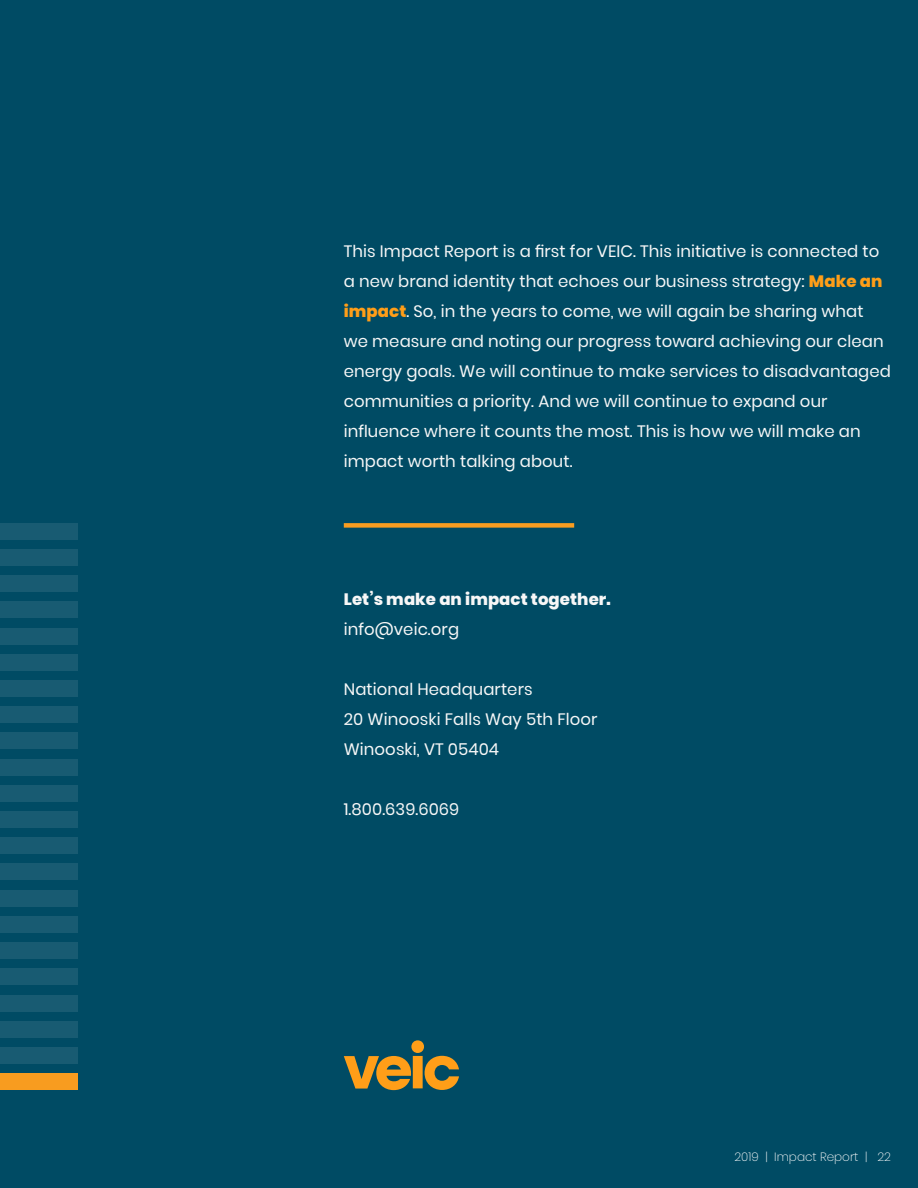
<style>
.page{position:relative;width:918px;height:1188px;background:#004b64}
.page>*{position:absolute;margin:0;border:0;box-sizing:border-box;transform-origin:0 0}
.t1{font:16.5px/30px "Poppins";letter-spacing:.005em;color:#f7f7f7}
.t2{font:800 16.5px "Poppins";letter-spacing:.005em;color:#f7f7f7}
.t3{font:200 12px "Poppins";color:#fff}
.s1{font-weight:800;color:#ff9e18}
</style>
<div class="page">
<svg style="left:344px;top:1040px;width:115px;height:50px"></svg>
<div style="left:344px;top:523px;width:230px;height:5px;background:#f99d20"></div>
<div style="left:0;top:811px;width:78px;height:17px;background:#185b72"></div>
<div style="left:0;top:654px;width:78px;height:16px;background:#185b72"></div>
<div style="left:0;top:969px;width:78px;height:16px;background:#185b72"></div>
<div style="left:0;top:576px;width:78px;height:16px;background:#185b72"></div>
<div style="left:0;top:890px;width:78px;height:16px;background:#185b72"></div>
<div style="left:0;top:733px;width:78px;height:16px;background:#185b72"></div>
<div style="left:0;top:1047px;width:78px;height:17px;background:#185b72"></div>
<div style="left:0;top:523px;width:78px;height:16px;background:#185b72"></div>
<div style="left:0;top:838px;width:78px;height:16px;background:#185b72"></div>
<div style="left:0;top:680px;width:78px;height:17px;background:#185b72"></div>
<div style="left:0;top:995px;width:78px;height:16px;background:#185b72"></div>
<div style="left:0;top:602px;width:78px;height:16px;background:#185b72"></div>
<div style="left:0;top:916px;width:78px;height:16px;background:#185b72"></div>
<div style="left:0;top:759px;width:78px;height:16px;background:#185b72"></div>
<div style="left:0;top:1074px;width:78px;height:16px;background:#f89c1f"></div>
<div style="left:0;top:549px;width:78px;height:16px;background:#185b72"></div>
<div style="left:0;top:864px;width:78px;height:16px;background:#185b72"></div>
<div style="left:0;top:707px;width:78px;height:16px;background:#185b72"></div>
<div style="left:0;top:1021px;width:78px;height:16px;background:#185b72"></div>
<div style="left:0;top:628px;width:78px;height:16px;background:#185b72"></div>
<div style="left:0;top:943px;width:78px;height:16px;background:#185b72"></div>
<div style="left:0;top:785px;width:78px;height:16px;background:#185b72"></div>
<p class="t1" style="left:344px;top:236px;width:549px">This Impact Report is a first for VEIC. This initiative is connected to a new brand identity that echoes our business strategy: <span class="s1">Make an impact</span>. So, in the years to come, we will again be sharing what we measure and noting our progress toward achieving our clean energy goals. We will continue to make services to disadvantaged communities a priority. And we will continue to expand our influence where it counts the most. This is how we will make an impact worth talking about.</p>
<p class="t2" style="left:344px;top:590px;width:268px">Let’s make an impact together.</p>
<p class="t1" style="left:344px;top:614px;width:117px">info@veic.org</p>
<p class="t1" style="left:344px;top:674px;width:255px">National Headquarters<br>20 Winooski Falls Way 5th Floor<br>Winooski, VT 05404</p>
<p class="t1" style="left:344px;top:794px;width:117px">1.800.639.6069</p>
<p class="t3" style="left:734px;top:1150px;width:158px">2019 | Impact Report | 22</p>
</div>
